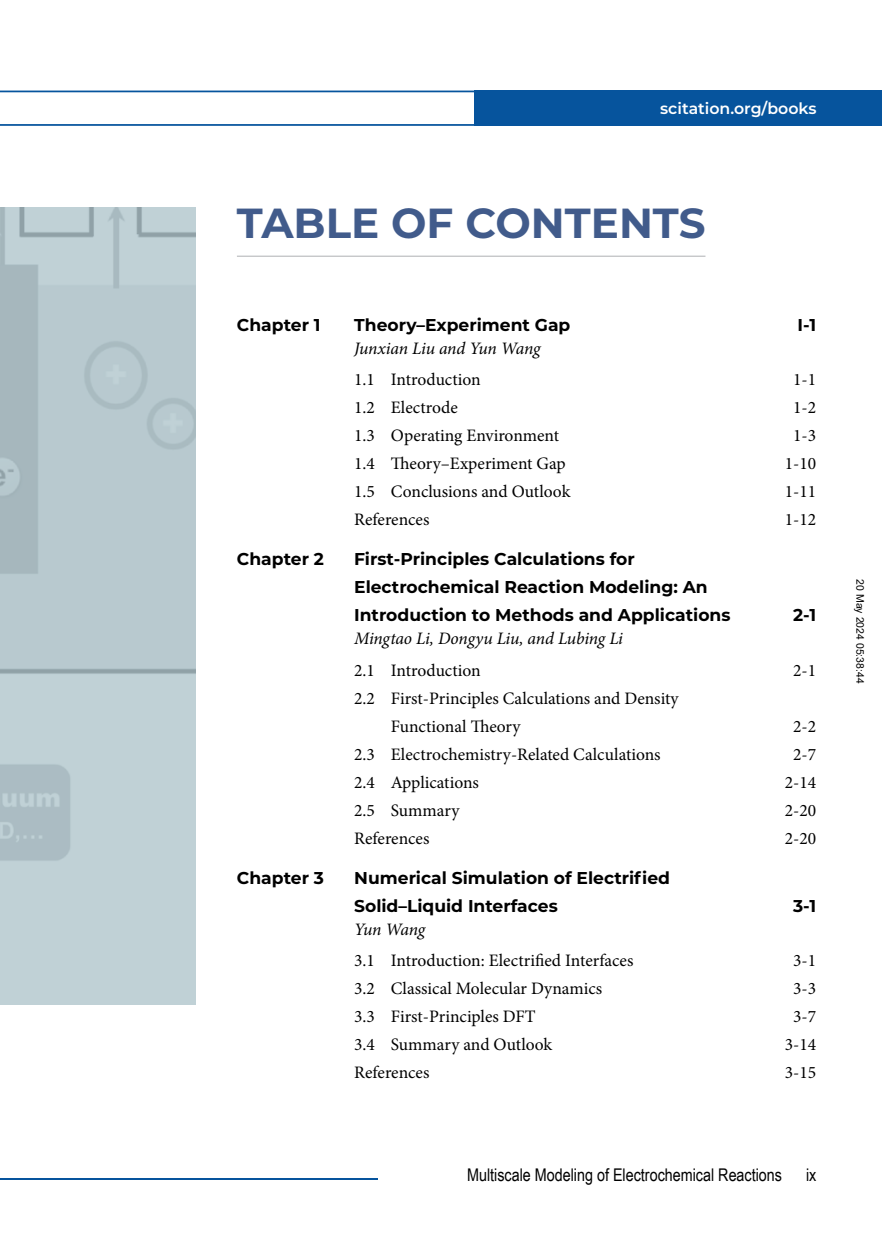
<style>
.page{position:relative;width:882px;height:1260px;background:#fff}
.page>*{position:absolute;margin:0;border:0;box-sizing:border-box;transform-origin:0 0}
.FMT{font:700 42px "Montserrat";color:#415b8b}
._1NTOC{font:17.5px/28px "Minion Pro";color:#000}
.CATOC{font:italic 17.5px "Minion Pro";letter-spacing:-.015em;color:#000}
.t1{font:17.5px "Arial Narrow";color:#000}
.BHTOC{font:17.5px "Minion Pro";color:#000}
.CTTOC{font:700 17.15px/28px "Montserrat";color:#000}
.RunningHead{font:600 15.75px "Montserrat";color:#fff}
.t2{font:10.5px "Arial";color:#000}
</style>
<div class="page">
<svg style="left:0;top:91px;width:474px;height:35px"></svg>
<div style="left:474px;top:91px;width:408px;height:35px;background:#06549d"></div>
<hr style="left:237px;top:256px;width:468px;height:1px;background:#c7c8ca">
<svg style="left:0;top:207px;width:196px;height:798px;background:#b9cacf"></svg>
<hr style="left:0;top:1178px;width:378px;height:2px;background:#06549d">
<p class="RunningHead" style="left:660px;top:97px;width:158px">scitation.org/books</p>
<p class="FMT" style="left:237px;top:193px;width:470px">TABLE OF CONTENTS</p>
<p class="CTTOC" style="left:237px;top:310px;width:85px">Chapter 1</p>
<p class="CTTOC" style="left:354px;top:310px;width:218px">Theory–Experiment Gap</p>
<p class="CTTOC" style="left:798px;top:310px;width:20px">I-1</p>
<p class="CATOC" style="left:354px;top:336px;width:188px">Junxian Liu and Yun Wang</p>
<p class="_1NTOC" style="left:354px;top:366px;width:128px">1.1 Introduction</p>
<p class="_1NTOC" style="left:793px;top:366px;width:25px">1-1</p>
<p class="_1NTOC" style="left:354px;top:394px;width:105px">1.2 Electrode</p>
<p class="_1NTOC" style="left:793px;top:394px;width:25px">1-2</p>
<p class="_1NTOC" style="left:354px;top:422px;width:207px">1.3 Operating Environment</p>
<p class="_1NTOC" style="left:793px;top:422px;width:25px">1-3</p>
<p class="_1NTOC" style="left:354px;top:450px;width:213px">1.4 Theory–Experiment Gap</p>
<p class="_1NTOC" style="left:785px;top:450px;width:33px">1-10</p>
<p class="_1NTOC" style="left:354px;top:478px;width:218px">1.5 Conclusions and Outlook</p>
<p class="_1NTOC" style="left:785px;top:478px;width:33px">1-11</p>
<p class="BHTOC" style="left:354px;top:508px;width:77px">References</p>
<p class="BHTOC" style="left:785px;top:508px;width:33px">1-12</p>
<p class="CTTOC" style="left:237px;top:544px;width:89px">Chapter 2</p>
<p class="CTTOC" style="left:354px;top:544px;width:378px">First-Principles Calculations for<br>Electrochemical Reaction Modeling: An<br>Introduction to Methods and Applications</p>
<p class="CTTOC" style="left:793px;top:600px;width:25px">2-1</p>
<p class="CATOC" style="left:354px;top:627px;width:270px">Mingtao Li, Dongyu Liu, and Lubing Li</p>
<p class="_1NTOC" style="left:354px;top:656px;width:128px">2.1 Introduction</p>
<p class="_1NTOC" style="left:793px;top:656px;width:25px">2-1</p>
<p class="_1NTOC" style="left:391px;top:684px;width:289px;text-indent:-37px">2.2 First-Principles Calculations and Density<br>Functional Theory</p>
<p class="_1NTOC" style="left:793px;top:712px;width:25px">2-2</p>
<p class="_1NTOC" style="left:354px;top:740px;width:308px">2.3 Electrochemistry-Related Calculations</p>
<p class="_1NTOC" style="left:793px;top:740px;width:25px">2-7</p>
<p class="_1NTOC" style="left:354px;top:768px;width:126px">2.4 Applications</p>
<p class="_1NTOC" style="left:785px;top:768px;width:33px">2-14</p>
<p class="_1NTOC" style="left:354px;top:796px;width:107px">2.5 Summary</p>
<p class="_1NTOC" style="left:785px;top:796px;width:33px">2-20</p>
<p class="BHTOC" style="left:354px;top:826px;width:77px">References</p>
<p class="BHTOC" style="left:785px;top:826px;width:33px">2-20</p>
<p class="CTTOC" style="left:237px;top:863px;width:89px">Chapter 3</p>
<p class="CTTOC" style="left:354px;top:863px;width:317px">Numerical Simulation of Electrified<br>Solid–Liquid Interfaces</p>
<p class="CTTOC" style="left:793px;top:891px;width:25px">3-1</p>
<p class="CATOC" style="left:354px;top:917px;width:73px">Yun Wang</p>
<p class="_1NTOC" style="left:354px;top:947px;width:281px">3.1 Introduction: Electrified Interfaces</p>
<p class="_1NTOC" style="left:793px;top:947px;width:25px">3-1</p>
<p class="_1NTOC" style="left:354px;top:975px;width:250px">3.2 Classical Molecular Dynamics</p>
<p class="_1NTOC" style="left:793px;top:975px;width:25px">3-3</p>
<p class="_1NTOC" style="left:354px;top:1003px;width:183px">3.3 First-Principles DFT</p>
<p class="_1NTOC" style="left:793px;top:1003px;width:25px">3-7</p>
<p class="_1NTOC" style="left:354px;top:1031px;width:200px">3.4 Summary and Outlook</p>
<p class="_1NTOC" style="left:785px;top:1031px;width:33px">3-14</p>
<p class="BHTOC" style="left:354px;top:1061px;width:77px">References</p>
<p class="BHTOC" style="left:785px;top:1061px;width:33px">3-15</p>
<p class="t1" style="left:467px;top:1162px;width:317px">Multiscale Modeling of Electrochemical Reactions</p>
<p class="t1" style="left:806px;top:1162px;width:12px">ix</p>
<p class="t2" style="left:864px;top:579px;width:106px;rotate:90deg">20 May 2024 05:38:44</p>
</div>
